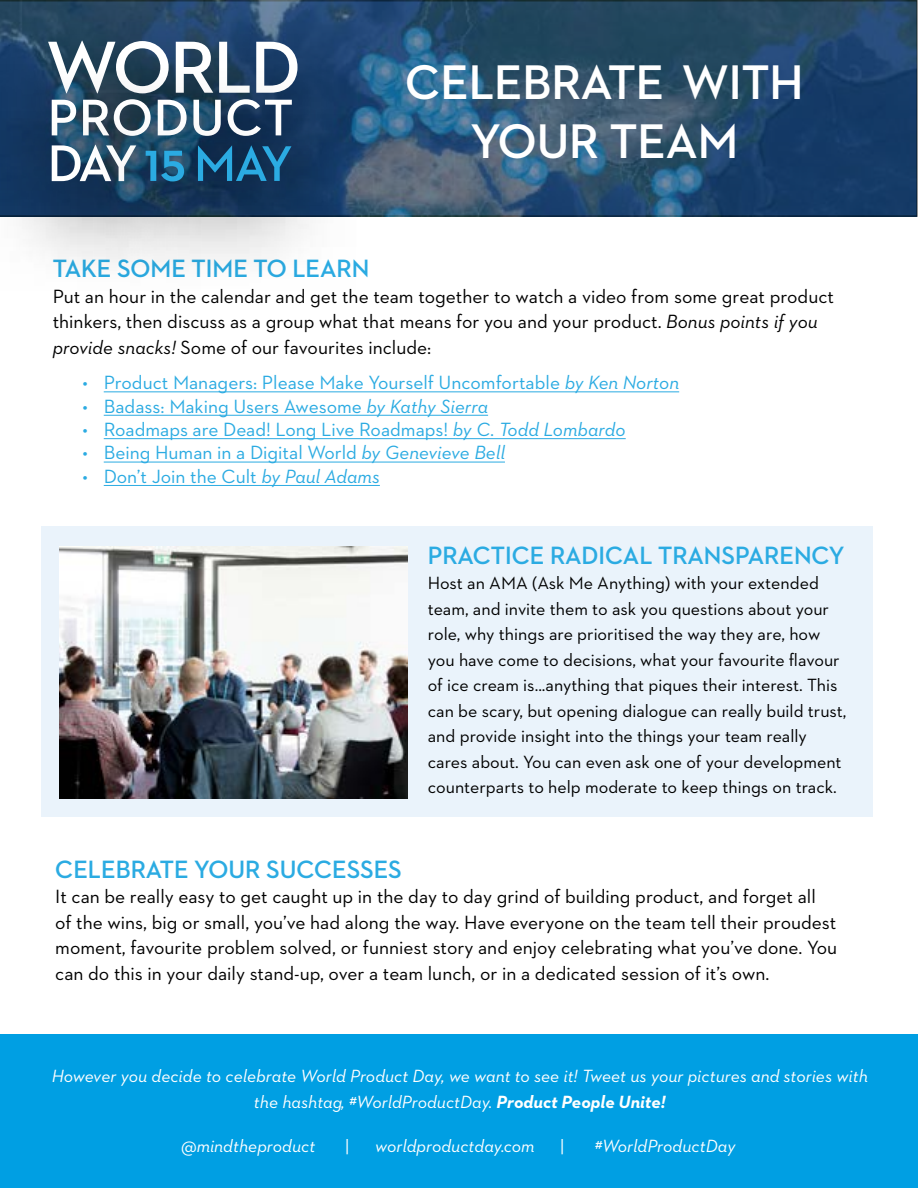
<style>
.page{position:relative;width:918px;height:1188px;background:#fff}
.page>*{position:absolute;margin:0;border:0;box-sizing:border-box;transform-origin:0 0}
.t1{font:700 75px "Neutraface 2 Display";letter-spacing:-.02em;color:#fff}
.t2{font:700 52.5px/45.8px "Neutraface 2 Display";letter-spacing:.02em;color:#fff}
.t3{font:700 49.5px/59.4px "Neutraface 2 Display";color:#fff;text-align:center}
.t4{font:700 25.5px "Neutraface 2 Display";color:#2babe2}
.t5{font:19.5px/25.5px "Neutraface 2 Text";color:#000}
.t6{font:19.5px "Neutraface 2 Text";color:#2babe2}
.t7{font:18px/25.5px "Neutraface 2 Text";color:#000}
.t8{font:italic 18px/25.5px "Neutraface 2 Text";color:#fff;text-align:center}
.t9{font:18px "Neutraface 2 Text";color:#fff}
.s1{font-size:57px;color:#2babe2}
.s2{font-size:51px;color:#2babe2}
.s3{font-style:italic}
.s4{font-weight:700}
</style>
<div class="page">
<div style="left:41px;top:526px;width:832px;height:290px;background:#eaf3fb"></div>
<hr style="left:104px;top:392px;width:575px;height:1px;background:#2babe2">
<hr style="left:104px;top:415px;width:384px;height:1px;background:#2babe2">
<hr style="left:104px;top:438px;width:522px;height:1px;background:#2babe2">
<hr style="left:104px;top:462px;width:401px;height:1px;background:#2babe2">
<hr style="left:104px;top:485px;width:276px;height:1px;background:#2babe2">
<img style="left:59px;top:546px;width:348px;height:252px">
<svg style="left:0;top:0;width:918px;height:217px;background:#294e6e"></svg>
<div style="left:0;top:1035px;width:918px;height:153px;background:#009fe3"></div>
<svg style="left:0;top:5px;width:370px;height:201px;background:#26496c"></svg>
<svg style="left:0;top:64px;width:357px;height:153px;background:#1b3c5c"></svg>
<svg style="left:0;top:111px;width:201px;height:146px;fill:#133660"></svg>
<svg style="left:77px;top:114px;width:279px;height:150px"></svg>
<h1 class="t1" style="left:47px;top:25px;width:256px">WORLD</h1>
<h2 class="t2" style="left:48px;top:96px;width:247px">PRODUCT<br>DAY<span class="s1">15</span> <span class="s2">MAY</span></h2>
<h3 class="t3" style="left:405px;top:53px;width:400px">CELEBRATE WITH<br>YOUR TEAM</h3>
<h3 class="t4" style="left:53px;top:254px;width:318px">TAKE SOME TIME TO LEARN</h3>
<p class="t5" style="left:53px;top:283px;width:783px">Put an hour in the calendar and get the team together to watch a video from some great product thinkers, then discuss as a group what that means for you and your product. <span class="s3">Bonus points if you provide snacks!</span> Some of our favourites include:</p>
<p class="t6" style="left:82px;top:370px;width:598px">• Product Managers: Please Make Yourself Uncomfortable <span class="s3">by Ken Norton</span></p>
<p class="t6" style="left:82px;top:394px;width:407px">• Badass: Making Users Awesome <span class="s3">by Kathy Sierra</span></p>
<p class="t6" style="left:82px;top:417px;width:545px">• Roadmaps are Dead! Long Live Roadmaps! <span class="s3">by C. Todd Lombardo</span></p>
<p class="t6" style="left:82px;top:441px;width:424px">• Being Human in a Digital World <span class="s3">by Genevieve Bell</span></p>
<p class="t6" style="left:82px;top:464px;width:299px">• Don’t Join the Cult <span class="s3">by Paul Adams</span></p>
<h3 class="t4" style="left:428px;top:541px;width:418px">PRACTICE RADICAL TRANSPARENCY</h3>
<p class="t7" style="left:428px;top:570px;width:420px">Host an AMA (Ask Me Anything) with your extended team, and invite them to ask you questions about your role, why things are prioritised the way they are, how you have come to decisions, what your favourite flavour of ice cream is...anything that piques their interest. This can be scary, but opening dialogue can really build trust, and provide insight into the things your team really cares about. You can even ask one of your development counterparts to help moderate to keep things on track.</p>
<h3 class="t4" style="left:55px;top:855px;width:348px">CELEBRATE YOUR SUCCESSES</h3>
<p class="t5" style="left:55px;top:884px;width:783px">It can be really easy to get caught up in the day to day grind of building product, and forget all<br>of the wins, big or small, you’ve had along the way. Have everyone on the team tell their proudest moment, favourite problem solved, or funniest story and enjoy celebrating what you’ve done. You can do this in your daily stand-up, over a team lunch, or in a dedicated session of it’s own.</p>
<p class="t8" style="left:52px;top:1063px;width:818px">However you decide to celebrate World Product Day, we want to see it! Tweet us your pictures and stories with the hashtag, #WorldProductDay. <span class="s4">Product People Unite!</span></p>
<p class="t8" style="left:181px;top:1133px;width:136px">@mindtheproduct</p>
<p class="t9" style="left:345px;top:1135px;width:6px">|</p>
<p class="t8" style="left:375px;top:1133px;width:161px">worldproductday.com</p>
<p class="t9" style="left:560px;top:1135px;width:6px">|</p>
<p class="t8" style="left:594px;top:1133px;width:143px">#WorldProductDay</p>
</div>
